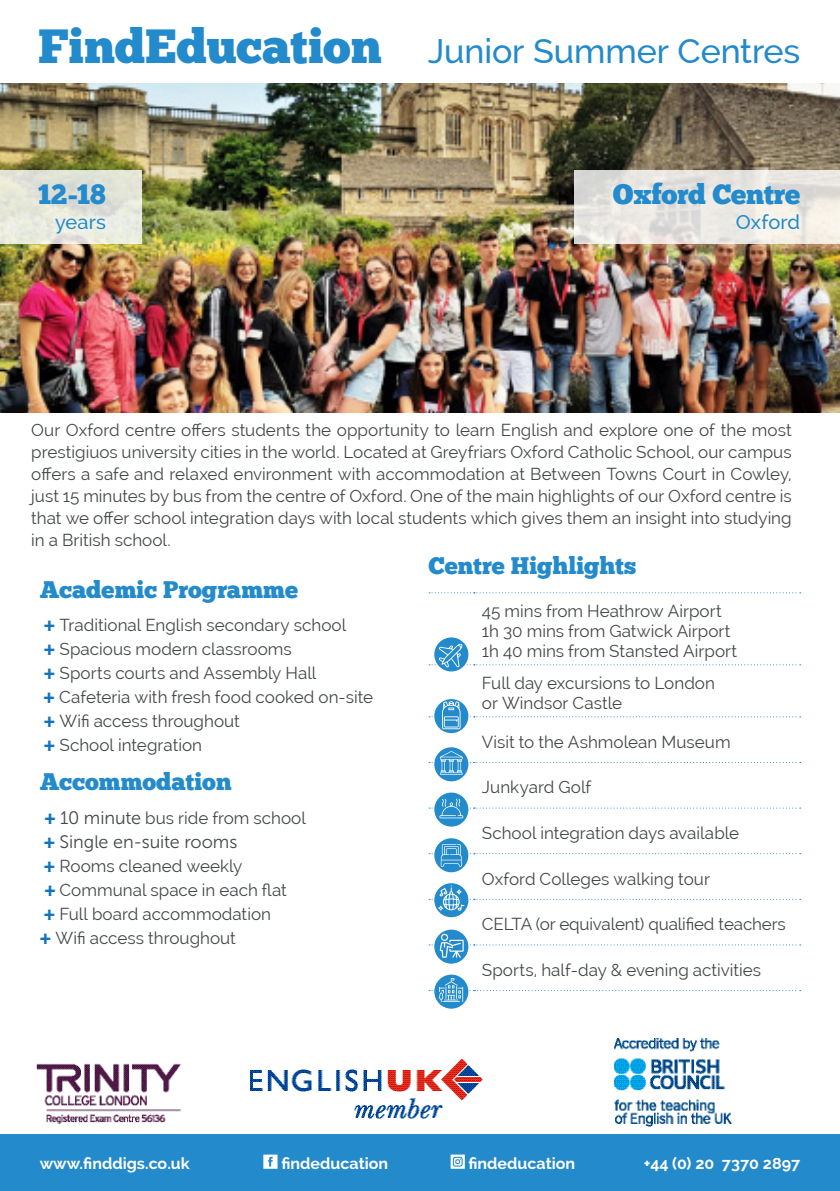
<style>
.page{position:relative;width:840px;height:1191px;background:#fff}
.page>*{position:absolute;margin:0;border:0;box-sizing:border-box;transform-origin:0 0}
.t1{font:48px "Chunk Five";letter-spacing:-.005em;color:#238acb}
.t2{font:500 34px "Raleway";letter-spacing:-.005em;color:#238acb}
.t3{font:28px "Chunk Five";letter-spacing:-.015em;color:#238acb}
.t4{font:24px "Chunk Five";color:#238acb}
.t5{font:500 20px "Raleway";letter-spacing:.005em;color:#238acb}
.t6{font:18px "Museo Sans 300";letter-spacing:-.005em;color:#444749}
.t7{font:17px/22px "Raleway";color:#444749}
.t8{font:700 16px "Raleway";color:#fff}
.s1{font-family:"Museo Sans 900";font-size:18px;color:#1074bc}
.s2{font-family:"Museo Sans 300";font-size:18px}
.s3{font-family:"Museo Sans 900";color:#1074bc}
</style>
<div class="page">
<div style="left:0;top:1134px;width:839px;height:57px;background:#238acb"></div>
<svg style="left:450px;top:1154px;width:14px;height:14px"></svg>
<svg style="left:263px;top:1154px;width:14px;height:14px"></svg>
<img style="left:0;top:84px;width:839px;height:329px">
<svg style="left:574px;top:170px;width:265px;height:74px;background:#e8e5e1"></svg>
<svg style="left:0;top:170px;width:142px;height:74px;background:#e4e5da"></svg>
<img style="left:36px;top:1063px;width:145px;height:62px">
<img style="left:251px;top:1059px;width:231px;height:59px">
<img style="left:614px;top:1038px;width:116px;height:88px">
<svg style="left:429px;top:592px;width:371px;height:1px"></svg>
<div style="left:434px;top:637px;width:34px;height:34px;background:#238acb;border-radius:50%"></div>
<svg style="left:429px;top:643px;width:371px;height:24px"></svg>
<svg style="left:434px;top:699px;width:34px;height:34px"></svg>
<svg style="left:429px;top:701px;width:371px;height:28px"></svg>
<div style="left:434px;top:838px;width:34px;height:34px;background:#238acb;border-radius:50%"></div>
<svg style="left:429px;top:844px;width:371px;height:22px"></svg>
<div style="left:434px;top:883px;width:34px;height:34px;background:#238acb;border-radius:50%"></div>
<svg style="left:429px;top:885px;width:371px;height:25px"></svg>
<svg style="left:434px;top:929px;width:34px;height:34px"></svg>
<svg style="left:429px;top:933px;width:371px;height:24px"></svg>
<svg style="left:434px;top:792px;width:34px;height:34px"></svg>
<svg style="left:429px;top:798px;width:371px;height:20px"></svg>
<svg style="left:434px;top:747px;width:34px;height:34px"></svg>
<svg style="left:429px;top:751px;width:371px;height:23px"></svg>
<div style="left:434px;top:974px;width:34px;height:34px;background:#238acb;border-radius:50%"></div>
<svg style="left:429px;top:978px;width:371px;height:24px"></svg>
<p class="t1" style="left:38px;top:18px;width:345px">FindEducation</p>
<p class="t2" style="left:427px;top:32px;width:374px">Junior Summer Centres</p>
<p class="t3" style="left:37px;top:177px;width:70px">12-18</p>
<p class="t3" style="left:612px;top:177px;width:189px">Oxford Centre</p>
<p class="t5" style="left:735px;top:210px;width:66px">Oxford</p>
<p class="t5" style="left:55px;top:210px;width:52px">years</p>
<p class="t7" style="left:31px;top:418px;width:761px;text-align:justify">Our Oxford centre offers students the opportunity to learn English and explore one of the most prestigiuos university cities in the world. Located at Greyfriars Oxford Catholic School, our campus offers a safe and relaxed environment with accommodation at Between Towns Court in Cowley, just 15 minutes by bus from the centre of Oxford. One of the main highlights of our Oxford centre is that we offer school integration days with local students which gives them an insight into studying in a British school.</p>
<p class="t4" style="left:40px;top:575px;width:260px">Academic Programme</p>
<p class="t4" style="left:428px;top:551px;width:209px">Centre Highlights</p>
<p class="t7" style="left:481px;top:601px;width:250px;line-height:20px">45 mins from Heathrow Airport<br>1h 30 mins from Gatwick Airport</p>
<p class="t7" style="left:481px;top:640px;width:257px">1h 40 mins from Stansted Airport</p>
<p class="t7" style="left:481px;top:673px;width:234px;line-height:20px">Full day excursions to London or Windsor Castle</p>
<p class="t7" style="left:481px;top:730px;width:250px">Visit to the Ashmolean Museum</p>
<p class="t7" style="left:481px;top:776px;width:111px">Junkyard Golf</p>
<p class="t7" style="left:481px;top:822px;width:258px">School integration days available</p>
<p class="t7" style="left:481px;top:867px;width:229px">Oxford Colleges walking tour</p>
<p class="t7" style="left:481px;top:913px;width:305px">CELTA (or equivalent) qualified teachers</p>
<p class="t7" style="left:481px;top:958px;width:280px">Sports, half-day &amp; evening activities</p>
<p class="t7" style="left:44px;top:614px;width:304px"><span class="s1">+</span> Traditional English secondary school</p>
<p class="t7" style="left:44px;top:638px;width:249px"><span class="s1">+</span> Spacious modern classrooms</p>
<p class="t7" style="left:44px;top:662px;width:274px"><span class="s1">+</span> Sports courts and Assembly Hall</p>
<p class="t7" style="left:44px;top:686px;width:331px"><span class="s1">+</span> Cafeteria with fresh food cooked on-site</p>
<p class="t7" style="left:44px;top:710px;width:197px"><span class="s1">+</span> Wifi access throughout</p>
<p class="t7" style="left:44px;top:734px;width:160px"><span class="s1">+</span> School integration</p>
<p class="t4" style="left:40px;top:767px;width:193px">Accommodation</p>
<p class="t7" style="left:44px;top:806px;width:263px"><span class="s1">+</span> <span class="s2">10 minute</span> bus ride from school</p>
<p class="t6" style="left:44px;top:832px;width:195px"><span class="s3">+</span> Single en-suite rooms</p>
<p class="t7" style="left:44px;top:853px;width:244px;line-height:24px"><span class="s1">+</span> Rooms cleaned weekly<br><span class="s1">+</span> Communal space in each flat</p>
<p class="t7" style="left:44px;top:902px;width:229px"><span class="s1">+</span> Full board accommodation</p>
<p class="t7" style="left:40px;top:926px;width:197px"><span class="s1">+</span> Wifi access throughout</p>
<p class="t8" style="left:40px;top:1154px;width:151px">www.finddigs.co.uk</p>
<p class="t8" style="left:281px;top:1154px;width:108px">findeducation</p>
<p class="t8" style="left:468px;top:1154px;width:108px">findeducation</p>
<p class="t8" style="left:643px;top:1154px;width:158px">+44 (0) 20 7370 2897</p>
</div>
